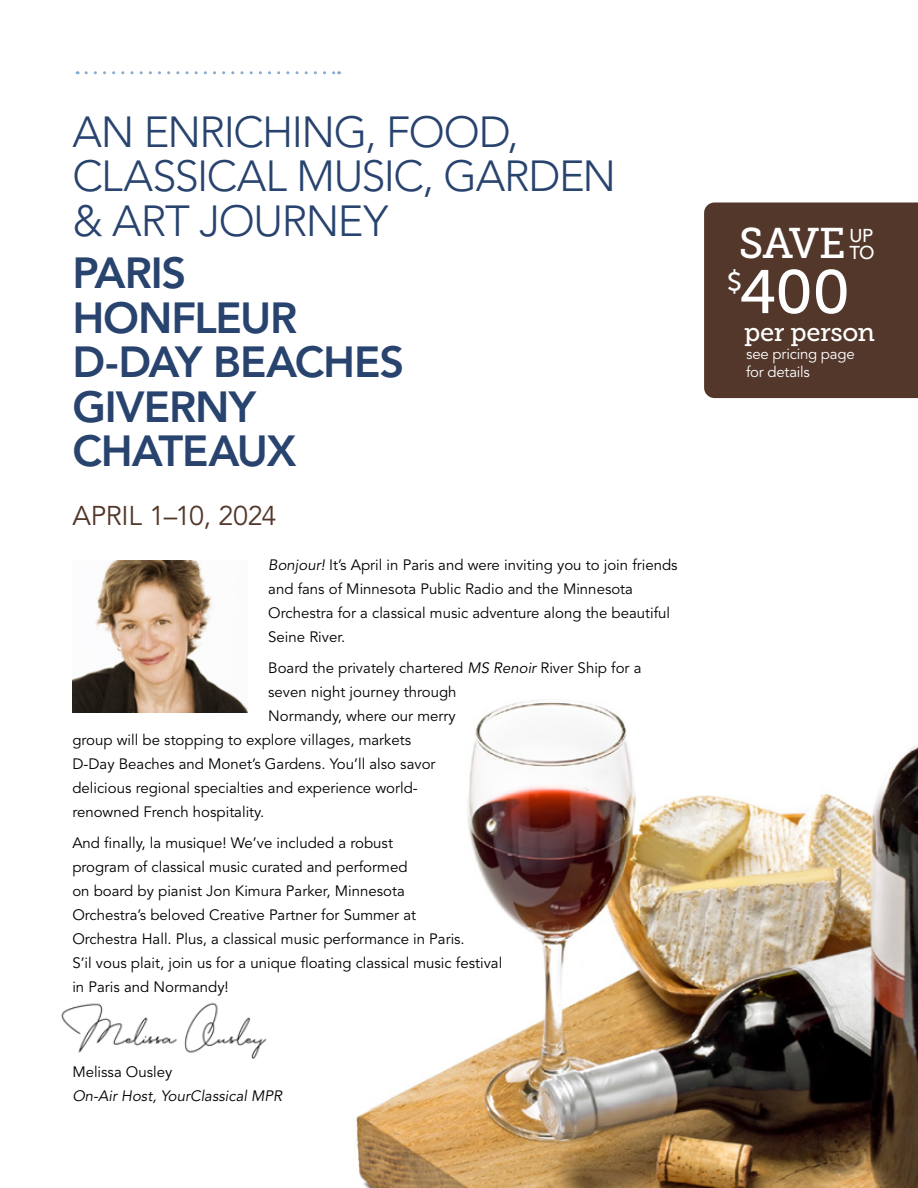
<style>
.page{position:relative;width:918px;height:1188px;background:#fff}
.page>*{position:absolute;margin:0;border:0;box-sizing:border-box;transform-origin:0 0}
.t1{font:61.2px "Museo Slab 500";color:#fff}
.t2{font:300 43.2px/44.5px "Avenir";letter-spacing:-.035em;color:#28436e}
.t3{font:800 43.2px/44.5px "Avenir";letter-spacing:-.025em;color:#28436e}
.t4{font:42.75px "Museo Slab 500";color:#fff}
.t5{font:27px "Avenir";letter-spacing:-.015em;color:#52372a}
.t6{font:27px "Museo Slab 500";color:#fff}
.t7{font:25.5px "Museo Slab 500";letter-spacing:-.015em;color:#fff}
.t8{font:500 18.6px/17.1px "Avenir";color:#fff}
.t9{font:15px/24px "Avenir";color:#000}
.t10{font:italic 15px "Avenir";color:#000}
.t11{font:15px/18px "Avenir";letter-spacing:-.015em;color:#fff}
.s1{font-style:italic}
</style>
<div class="page">
<img style="left:356px;top:700px;width:562px;height:488px">
<img style="left:72px;top:560px;width:176px;height:152px">
<div style="left:704px;top:203px;width:214px;height:195px;background:#52372a"></div>
<svg style="left:86px;top:71px;width:254px;height:3px"></svg>
<img style="left:61px;top:1002px;width:205px;height:57px">
<h2 class="t2" style="left:72px;top:109px;width:545px">AN ENRICHING, FOOD,<br>CLASSICAL MUSIC, GARDEN &amp; ART JOURNEY</h2>
<h2 class="t3" style="left:72px;top:251px;width:333px">PARIS<br>HONFLEUR<br>D-DAY BEACHES<br>GIVERNY<br>CHATEAUX</h2>
<h3 class="t5" style="left:72px;top:500px;width:206px">APRIL 1–10, 2024</h3>
<p class="t9" style="left:268px;top:553px;width:411px"><span class="s1">Bonjour!</span> It’s April in Paris and were inviting you to join friends and fans of Minnesota Public Radio and the Minnesota Orchestra for a classical music adventure along the beautiful Seine River.</p>
<p class="t9" style="left:268px;top:656px;width:375px">Board the privately chartered <span class="s1">MS Renoir</span> River Ship for a</p>
<p class="t9" style="left:268px;top:680px;width:190px">seven night journey through</p>
<p class="t9" style="left:268px;top:704px;width:189px">Normandy, where our merry</p>
<p class="t9" style="left:72px;top:728px;width:340px">group will be stopping to explore villages, markets</p>
<p class="t9" style="left:72px;top:752px;width:365px">D-Day Beaches and Monet’s Gardens. You’ll also savor</p>
<p class="t9" style="left:72px;top:776px;width:347px">delicious regional specialties and experience world-</p>
<p class="t9" style="left:72px;top:800px;width:193px">renowned French hospitality.</p>
<p class="t9" style="left:72px;top:831px;width:431px">And finally, la musique! We’ve included a robust<br>program of classical music curated and performed<br>on board by pianist Jon Kimura Parker, Minnesota<br>Orchestra’s beloved Creative Partner for Summer at<br>Orchestra Hall. Plus, a classical music performance in Paris.<br>S’il vous plait, join us for a unique floating classical music festival in Paris and Normandy!</p>
<p class="t9" style="left:72px;top:1060px;width:102px">Melissa Ousley</p>
<p class="t10" style="left:72px;top:1087px;width:211px">On-Air Host, YourClassical MPR</p>
<h3 class="t4" style="left:739px;top:220px;width:109px">SAVE</h3>
<p class="t8" style="left:849px;top:227px;width:27px">UP<br>TO</p>
<h3 class="t6" style="left:727px;top:266px;width:16px">$</h3>
<h1 class="t1" style="left:740px;top:258px;width:112px">400</h1>
<h3 class="t7" style="left:744px;top:318px;width:133px">per person</h3>
<p class="t11" style="left:746px;top:346px;width:110px">see pricing page for details</p>
</div>
